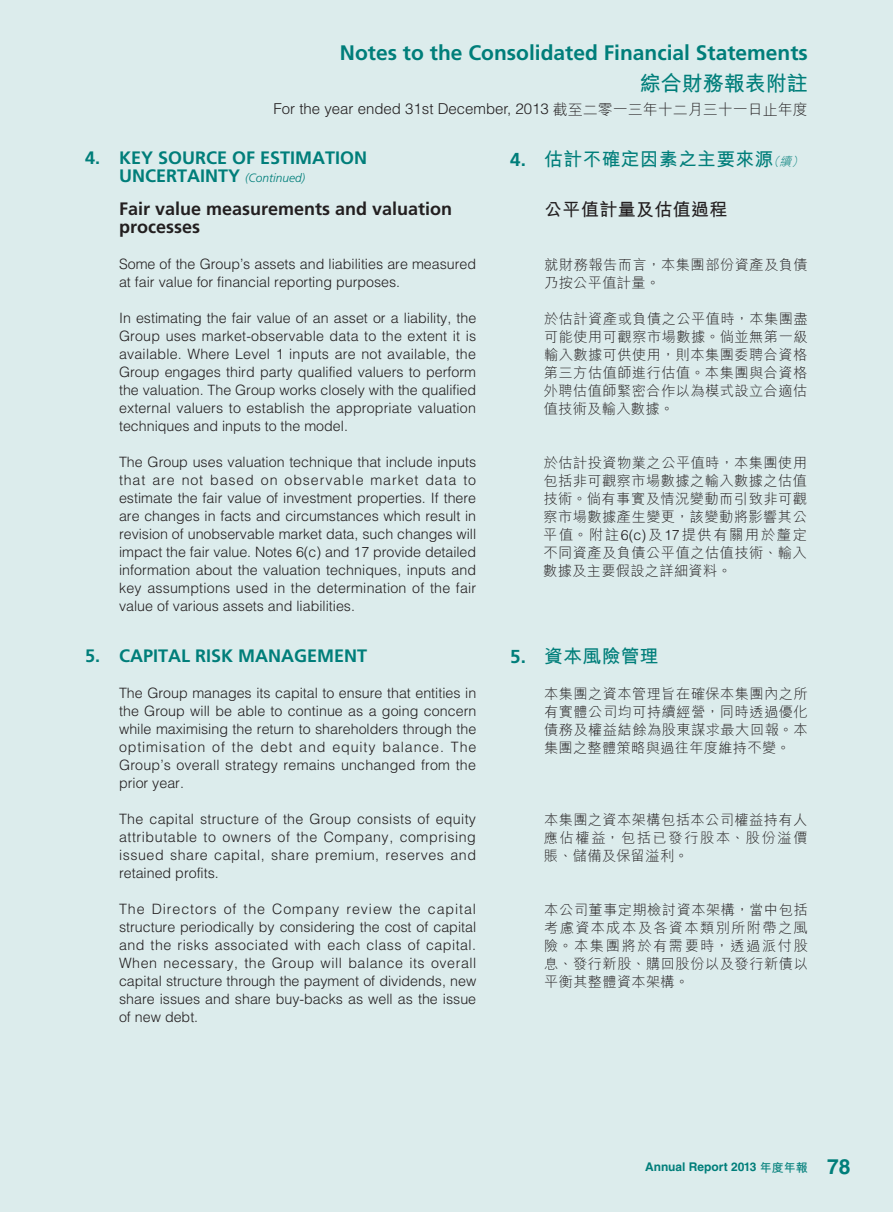
<style>
.page{position:relative;width:893px;height:1212px;background:#dcecec}
.page>*{position:absolute;margin:0;border:0;box-sizing:border-box;transform-origin:0 0}
.t1{font:700 21px "Frutiger LT Std";color:#007e7a}
.t2{font:700 21px "M Hei HK";color:#007e7a}
.t3{font:700 18.75px "M Hei HK";letter-spacing:.02em;color:#007e7a}
.t4{font:700 18px/18px "Frutiger LT Std";color:#007e7a}
.t5{font:700 18px/18px "Frutiger LT Std";color:#231f20}
.t6{font:700 18px "M Hei HK";letter-spacing:.02em;color:#231f20}
.t7{font:300 15px "Helvetica LT Std";color:#231f20}
.t8{font:300 14.25px/18px "Helvetica LT Std";color:#231f20;text-align:justify}
.t9{font:300 14.25px/18px "M Hei HK";letter-spacing:.03em;color:#231f20;text-align:justify}
.t10{font:700 12px "Helvetica LT Std";color:#007e7a}
.s1{font-family:"M Hei HK"}
.s2{font-weight:300;font-style:italic;font-size:12px}
.s3{font-family:"Frutiger LT Std"}
.s4{font-family:"Helvetica LT Std"}
.s5{font-size:21px}
</style>
<div class="page">
<h1 class="t1" style="left:340px;top:40px;width:469px">Notes to the Consolidated Financial Statements</h1>
<h1 class="t2" style="left:640px;top:68px;width:169px">綜合財務報表附註</h1>
<p class="t7" style="left:273px;top:100px;width:536px">For the year ended 31st December, 2013 <span class="s1">截至二零一三年十二月三十一日止年度</span></p>
<p class="t4" style="left:119px;top:149px;width:250px;text-indent:-34px">4. KEY SOURCE OF ESTIMATION<br>UNCERTAINTY <span class="s2">(Continued)</span></p>
<p class="t5" style="left:119px;top:199px;width:335px">Fair value measurements and valuation processes</p>
<p class="t8" style="left:119px;top:254px;width:359px">Some of the Group’s assets and liabilities are measured at fair value for financial reporting purposes.</p>
<p class="t8" style="left:119px;top:308px;width:359px">In estimating the fair value of an asset or a liability, the Group uses market-observable data to the extent it is available. Where Level 1 inputs are not available, the Group engages third party qualified valuers to perform the valuation. The Group works closely with the qualified external valuers to establish the appropriate valuation techniques and inputs to the model.</p>
<p class="t8" style="left:119px;top:452px;width:359px">The Group uses valuation technique that include inputs that are not based on observable market data to estimate the fair value of investment properties. If there are changes in facts and circumstances which result in revision of unobservable market data, such changes will impact the fair value. Notes 6(c) and 17 provide detailed information about the valuation techniques, inputs and key assumptions used in the determination of the fair value of various assets and liabilities.</p>
<p class="t4" style="left:85px;top:646px;width:284px">5. CAPITAL RISK MANAGEMENT</p>
<p class="t8" style="left:119px;top:683px;width:359px">The Group manages its capital to ensure that entities in the Group will be able to continue as a going concern while maximising the return to shareholders through the optimisation of the debt and equity balance. The Group’s overall strategy remains unchanged from the prior year.</p>
<p class="t8" style="left:119px;top:809px;width:359px">The capital structure of the Group consists of equity attributable to owners of the Company, comprising issued share capital, share premium, reserves and retained profits.</p>
<p class="t8" style="left:119px;top:899px;width:359px">The Directors of the Company review the capital structure periodically by considering the cost of capital and the risks associated with each class of capital.<br>When necessary, the Group will balance its overall capital structure through the payment of dividends, new share issues and share buy-backs as well as the issue of new debt.</p>
<h2 class="t3" style="left:510px;top:145px;width:297px"><span class="s3">4.</span> 估計不確定因素之主要來源<span class="s2">（續）</span></h2>
<p class="t6" style="left:544px;top:197px;width:185px">公平值計量及估值過程</p>
<p class="t9" style="left:544px;top:256px;width:265px">就財務報告而言，本集團部份資產及負債乃按公平值計量。</p>
<p class="t9" style="left:544px;top:310px;width:266px">於估計資產或負債之公平值時，本集團盡可能使用可觀察市場數據。倘並無第一級輸入數據可供使用，則本集團委聘合資格第三方估值師進行估值。本集團與合資格外聘估值師緊密合作以為模式設立合適估值技術及輸入數據。</p>
<p class="t9" style="left:543px;top:454px;width:265px">於估計投資物業之公平值時，本集團使用包括非可觀察市場數據之輸入數據之估值技術。倘有事實及情況變動而引致非可觀察市場數據產生變更，該變動將影響其公平值。附註<span class="s4">6(c)</span>及<span class="s4">17</span>提供有關用於釐定不同資產及負債公平值之估值技術、輸入數據及主要假設之詳細資料。</p>
<h2 class="t3" style="left:510px;top:643px;width:150px"><span class="s3">5.</span> 資本風險管理</h2>
<p class="t9" style="left:544px;top:685px;width:265px">本集團之資本管理旨在確保本集團內之所有實體公司均可持續經營，同時透過優化債務及權益結餘為股東謀求最大回報。本集團之整體策略與過往年度維持不變。</p>
<p class="t9" style="left:544px;top:811px;width:265px">本集團之資本架構包括本公司權益持有人應佔權益，包括已發行股本、股份溢價賬、儲備及保留溢利。</p>
<p class="t9" style="left:544px;top:901px;width:265px">本公司董事定期檢討資本架構，當中包括考慮資本成本及各資本類別所附帶之風險。本集團將於有需要時，透過派付股息、發行新股、購回股份以及發行新債以平衡其整體資本架構。</p>
<p class="t10" style="left:645px;top:1160px;width:207px">Annual Report 2013 <span class="s1">年度年報</span> <span class="s5">78</span></p>
</div>
